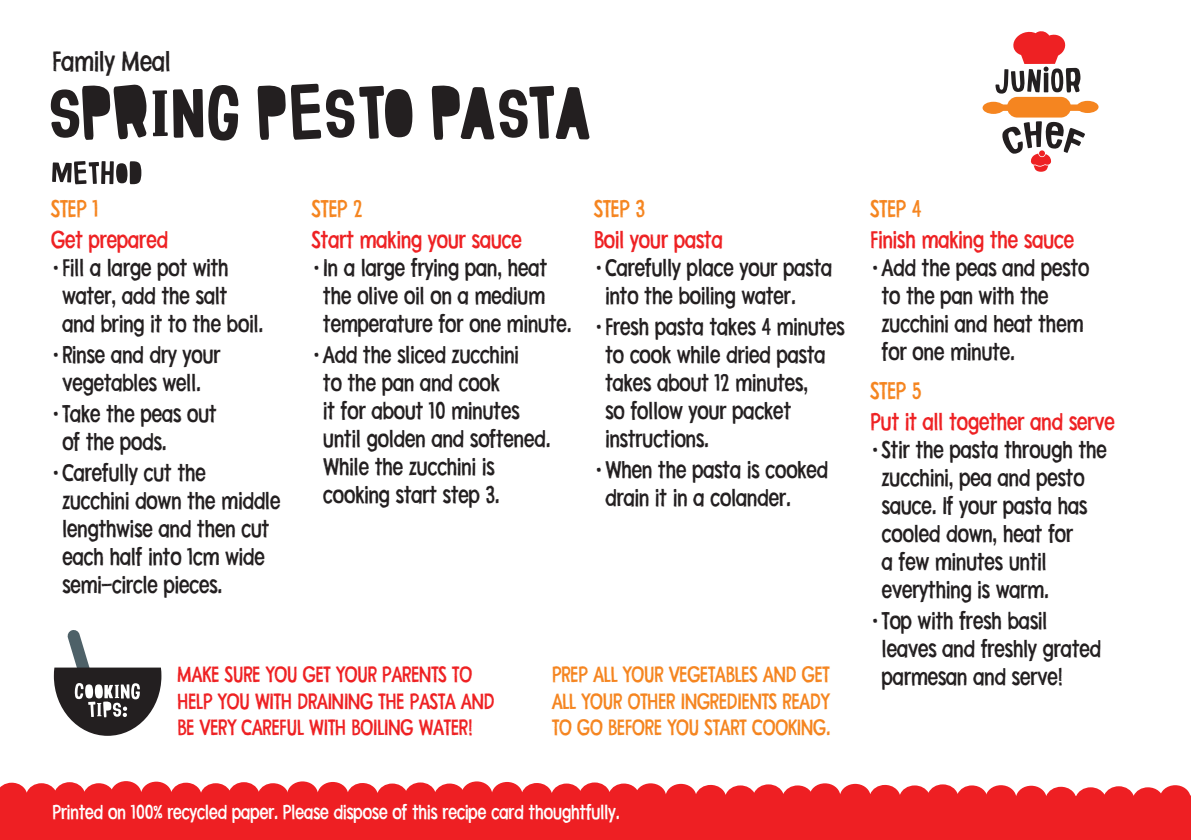
<style>
.page{position:relative;width:1191px;height:840px;background:#fff}
.page>*{position:absolute;margin:0;border:0;box-sizing:border-box;transform-origin:0 0}
.t1{font:28px "Flea Market Finds";color:#231f20}
.t2{font:24px/28px "Flea Market Finds";color:#231f20}
.t3{font:24px "Flea Market Finds";color:#ee2123}
.t4{font:24px "Flea Market Finds";color:#f58520}
.t5{font:22px/26.4px "Flea Market Finds";color:#ee2123}
.t6{font:22px/26.4px "Flea Market Finds";color:#f58520;text-align:justify}
.t7{font:20px "Flea Market Finds";color:#fff}
</style>
<div class="page">
<svg style="left:1002px;top:104px;width:76px;height:7px"></svg>
<div style="left:1007px;top:97px;width:64px;height:20px;background:#f58520;border-radius:10px"></div>
<div style="left:982px;top:102px;width:22px;height:12px;background:#f58520;border-radius:50%"></div>
<div style="left:1076px;top:101px;width:22px;height:12px;background:#f58520;border-radius:50%"></div>
<svg style="left:1002px;top:121px;width:83px;height:51px"></svg>
<svg style="left:995px;top:31px;width:85px;height:63px"></svg>
<svg style="left:52px;top:161px;width:89px;height:23px"></svg>
<div style="left:0;top:795px;width:1191px;height:44px;background:#ee1f23"></div>
<svg style="left:0;top:781px;width:1191px;height:15px"></svg>
<svg style="left:51px;top:84px;width:538px;height:57px"></svg>
<svg style="left:54px;top:630px;width:107px;height:105px"></svg>
<p class="t1" style="left:52px;top:43px;width:120px">Family Meal</p>
<p class="t4" style="left:51px;top:193px;width:49px">STEP 1</p>
<p class="t3" style="left:51px;top:224px;width:118px">Get prepared</p>
<p class="t2" style="left:62px;top:252px;width:202px;text-indent:-11px">•Fill a large pot with water, add the salt and bring it to the boil.</p>
<p class="t2" style="left:51px;top:339px;width:171px;text-align:center">•Rinse and dry your vegetables well.</p>
<p class="t2" style="left:62px;top:398px;width:156px;text-indent:-11px">•Take the peas out of the pods.</p>
<p class="t2" style="left:62px;top:457px;width:220px;text-indent:-11px">•Carefully cut the<br>zucchini down the middle lengthwise and then cut each half into 1cm wide semi-circle pieces.</p>
<p class="t4" style="left:312px;top:193px;width:52px">STEP 2</p>
<p class="t3" style="left:312px;top:224px;width:211px">Start making your sauce</p>
<p class="t2" style="left:323px;top:252px;width:250px;text-indent:-11px">•In a large frying pan, heat the olive oil on a medium temperature for one minute.</p>
<p class="t2" style="left:323px;top:339px;width:228px;text-indent:-11px">•Add the sliced zucchini<br>to the pan and cook<br>it for about 10 minutes until golden and softened.<br>While the zucchini is cooking start step 3.</p>
<p class="t4" style="left:594px;top:193px;width:52px">STEP 3</p>
<p class="t3" style="left:594px;top:224px;width:130px">Boil your pasta</p>
<p class="t2" style="left:605px;top:252px;width:228px;text-indent:-11px">•Carefully place your pasta into the boiling water.</p>
<p class="t2" style="left:605px;top:311px;width:241px;text-indent:-11px">•Fresh pasta takes 4 minutes to cook while dried pasta takes about 12 minutes,<br>so follow your packet instructions.</p>
<p class="t2" style="left:605px;top:454px;width:224px;text-indent:-11px">•When the pasta is cooked drain it in a colander.</p>
<p class="t5" style="left:178px;top:660px;width:318px">MAKE SURE YOU GET YOUR PARENTS TO<br>HELP YOU WITH DRAINING THE PASTA AND<br>BE VERY CAREFUL WITH BOILING WATER!</p>
<p class="t6" style="left:552px;top:660px;width:280px">PREP ALL YOUR VEGETABLES AND GET ALL YOUR OTHER INGREDIENTS READY TO GO BEFORE YOU START COOKING.</p>
<p class="t4" style="left:870px;top:193px;width:52px">STEP 4</p>
<p class="t3" style="left:870px;top:224px;width:205px">Finish making the sauce</p>
<p class="t2" style="left:882px;top:252px;width:209px;text-indent:-11px">•Add the peas and pesto to the pan with the zucchini and heat them for one minute.</p>
<p class="t4" style="left:870px;top:375px;width:52px">STEP 5</p>
<p class="t3" style="left:870px;top:406px;width:246px">Put it all together and serve</p>
<p class="t2" style="left:882px;top:435px;width:226px;text-indent:-11px">•Stir the pasta through the zucchini, pea and pesto sauce. If your pasta has cooled down, heat for<br>a few minutes until everything is warm.</p>
<p class="t2" style="left:882px;top:605px;width:221px;text-indent:-11px">•Top with fresh basil leaves and freshly grated parmesan and serve!</p>
<p class="t7" style="left:52px;top:798px;width:568px">Printed on 100% recycled paper. Please dispose of this recipe card thoughtfully.</p>
</div>
